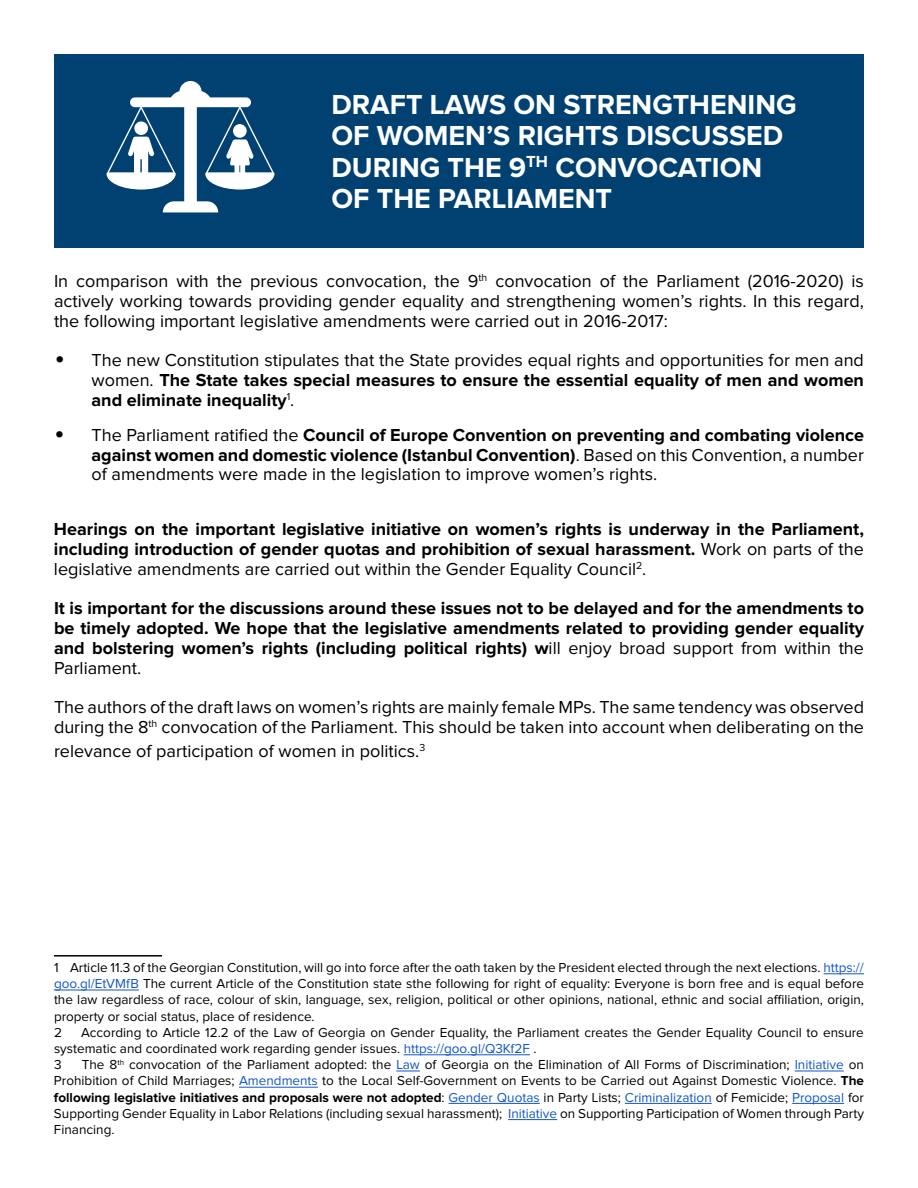
<style>
.page{position:relative;width:918px;height:1188px;background:#fff}
.page>*{position:absolute;margin:0;border:0;box-sizing:border-box;transform-origin:0 0}
.t1{font:700 28.5px/31.3px "Proxima Nova";color:#fff}
.t2{font:18px/19.8px "Proxima Nova";color:#000;text-align:justify}
.t3{font:700 18px/19.8px "Proxima Nova";color:#000;text-align:justify}
.t4{font:13.5px/16.2px "Proxima Nova";color:#000}
.s1{font-family:"BPG DejaVu Sans";font-weight:700}
.s2{font-weight:700}
.s3{font-weight:400}
.s4{color:#15c}
</style>
<div class="page">
<div style="left:54px;top:54px;width:810px;height:194px;background:#004171"></div>
<svg style="left:107px;top:81px;width:168px;height:131px"></svg>
<hr style="left:54px;top:955px;width:108px;height:2px;background:#000">
<hr style="left:824px;top:974px;width:40px;height:1px;background:#15c">
<hr style="left:54px;top:990px;width:85px;height:1px;background:#15c">
<hr style="left:404px;top:1055px;width:126px;height:1px;background:#15c">
<svg style="left:396px;top:1071px;width:24px;height:1px"></svg>
<hr style="left:795px;top:1071px;width:49px;height:1px;background:#15c">
<hr style="left:239px;top:1087px;width:79px;height:1px;background:#15c">
<hr style="left:449px;top:1103px;width:91px;height:1px;background:#15c">
<hr style="left:625px;top:1103px;width:87px;height:1px;background:#15c">
<hr style="left:792px;top:1103px;width:52px;height:1px;background:#15c">
<hr style="left:508px;top:1119px;width:49px;height:1px;background:#15c">
<h1 class="t1" style="left:332px;top:90px;width:467px">DRAFT LAWS ON STRENGTHENING<br>OF WOMEN’S RIGHTS DISCUSSED<br>DURING THE 9<sup>TH</sup> CONVOCATION<br>OF THE PARLIAMENT</h1>
<p class="t2" style="left:54px;top:272px;width:812px">In comparison with the previous convocation, the 9<sup>th</sup> convocation of the Parliament (2016-2020) is actively working towards providing gender equality and strengthening women’s rights. In this regard, the following important legislative amendments were carried out in 2016-2017:</p>
<h2 class="t2" style="left:91px;top:351px;width:774px;text-indent:-37px"><span class="s1">•</span> The new Constitution stipulates that the State provides equal rights and opportunities for men and women. <span class="s2">The State takes special measures to ensure the essential equality of men and women and eliminate inequality</span><sup>1</sup>.</h2>
<p class="t2" style="left:91px;top:426px;width:774px;text-indent:-37px"><span class="s1">•</span> The Parliament ratified the <span class="s2">Council of Europe Convention on preventing and combating violence against women and domestic violence (Istanbul Convention)</span>. Based on this Convention, a number of amendments were made in the legislation to improve women’s rights.</p>
<p class="t3" style="left:54px;top:520px;width:811px">Hearings on the important legislative initiative on women’s rights is underway in the Parliament, including introduction of gender quotas and prohibition of sexual harassment. <span class="s3">Work on parts of the legislative amendments are carried out within the Gender Equality Council</span><sup>2</sup><span class="s3">.</span></p>
<p class="t3" style="left:54px;top:599px;width:812px">It is important for the discussions around these issues not to be delayed and for the amendments to be timely adopted. We hope that the legislative amendments related to providing gender equality and bolstering women’s rights (including political rights) w<span class="s3">ill enjoy broad support from within the Parliament.</span></p>
<h2 class="t2" style="left:54px;top:698px;width:812px">The authors of the draft laws on women’s rights are mainly female MPs. The same tendency was observed during the 8<sup>th</sup> convocation of the Parliament. This should be taken into account when deliberating on the</h2>
<h2 class="t2" style="left:54px;top:742px;width:373px">relevance of participation of women in politics.<sup>3</sup></h2>
<p class="t4" style="left:54px;top:960px;width:812px">1 Article 11.3 of the Georgian Constitution, will go into force after the oath taken by the President elected through the next elections. <span class="s4">https:// goo.gl/EtVMfB</span> The current Article of the Constitution state sthe following for right of equality: Everyone is born free and is equal before the law regardless of race, colour of skin, language, sex, religion, political or other opinions, national, ethnic and social affiliation, origin, property or social status, place of residence.<br>2</p>
<p class="t4" style="left:54px;top:1025px;width:811px;text-indent:27px">According to Article 12.2 of the Law of Georgia on Gender Equality, the Parliament creates the Gender Equality Council to ensure systematic and coordinated work regarding gender issues. <span class="s4">https://goo.gl/Q3Kf2F</span> .<br>3</p>
<p class="t4" style="left:54px;top:1057px;width:812px;text-align:justify;text-indent:28px">The 8<sup>th</sup> convocation of the Parliament adopted: the <span class="s4">Law</span> of Georgia on the Elimination of All Forms of Discrimination; <span class="s4">Initiative</span> on Prohibition of Child Marriages; <span class="s4">Amendments</span> to the Local Self-Government on Events to be Carried out Against Domestic Violence. <span class="s2">The following legislative initiatives and proposals were not adopted</span>: <span class="s4">Gender Quotas</span> in Party Lists; <span class="s4">Criminalization</span> of Femicide; <span class="s4">Proposal</span> for Supporting Gender Equality in Labor Relations (including sexual harassment); <span class="s4">Initiative</span> on Supporting Participation of Women through Party Financing.</p>
</div>
